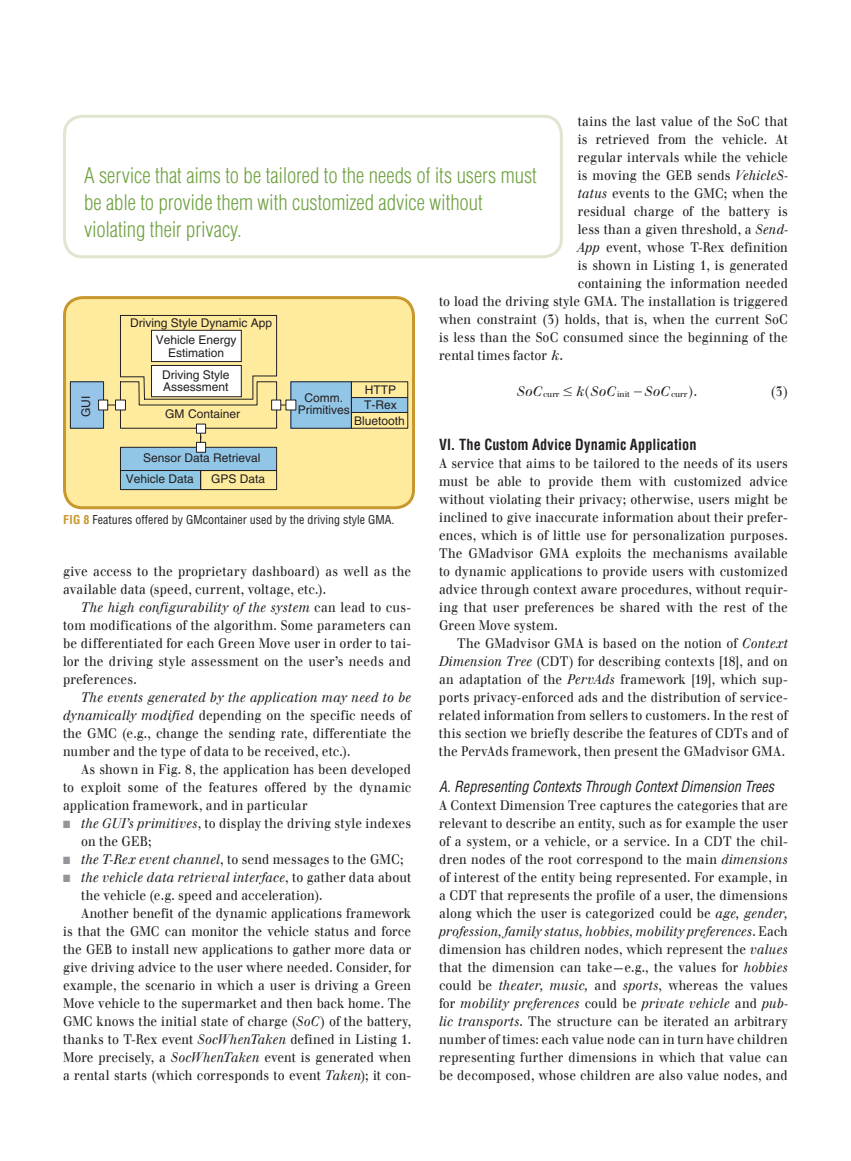
<style>
.page{position:relative;width:851px;height:1161px;background:#fff}
.page>*{position:absolute;margin:0;border:0;box-sizing:border-box;transform-origin:0 0}
.t1{font:300 condensed 21px/27px "Helvetica LT Std";letter-spacing:-.005em;color:#70a242}
.t2{font:italic condensed 15px "Helvetica LT Std";color:#231f20;scale:.95 1}
.t3{font:700 condensed 15px "Helvetica LT Std";letter-spacing:.005em;color:#231f20;scale:.95 1}
.t4{font:13.5px/18px "Walbaum Com";letter-spacing:.01em;color:#231f20;text-align:justify;scale:.9 1}
.t5{font:italic 13.5px "Walbaum Com";letter-spacing:.025em;color:#231f20;scale:.9 1}
.t6{font:italic 13.5px "Walbaum Com";letter-spacing:.025em;color:#231f20}
.t7{font:12.9px "MM Variable A";color:#231f20;scale:1.07 1}
.t8{font:12px/12px "Helvetica LT Std";color:#231f20;text-align:center}
.t9{font:condensed 12px "Helvetica LT Std";color:#231f20}
.t10{font:8.1px "Walbaum Com";letter-spacing:-.005em;color:#231f20}
.s1{font-style:italic}
.s2{font-family:"MM Relation";font-size:13.5px}
.s3{font-family:"MM Times Roman";font-size:13.5px}
.s4{font-style:italic;font-size:13.5px}
.s5{font-size:13.5px}
.s6{font-weight:700;color:#c8972e}
.s7{color:#939598}
.s8{font-style:normal}
</style>
<div class="page">
<div style="left:63px;top:115px;width:499px;height:143px;border:3px solid #dee6d0;border-radius:18px"></div>
<div style="left:64px;top:298px;width:349px;height:210px;background:#ffeb9e"></div>
<div style="left:70px;top:381px;width:33px;height:47px;background:#97c5e9"></div>
<div style="left:70px;top:381px;width:34px;height:48px;border:1px solid #231f20"></div>
<div style="left:120px;top:447px;width:156px;height:24px;background:#92c6e7"></div>
<div style="left:120px;top:447px;width:157px;height:24px;border:1px solid #231f20"></div>
<svg style="left:120px;top:470px;width:157px;height:20px;background:#b2c3af"></svg>
<svg style="left:98px;top:315px;width:310px;height:138px;background:#e6dca1"></svg>
<div style="left:151px;top:330px;width:90px;height:32px;background:#fff"></div>
<div style="left:151px;top:330px;width:91px;height:32px;border:1px solid #231f20"></div>
<div style="left:151px;top:365px;width:90px;height:32px;background:#fff"></div>
<div style="left:151px;top:365px;width:91px;height:32px;border:1px solid #231f20"></div>
<div style="left:63px;top:296px;width:352px;height:213px;border:3px solid #c8972e;border-radius:18px"></div>
<p class="t4" style="left:578px;top:112px;width:235px">tains the last value of the SoC that</p>
<p class="t4" style="left:578px;top:130px;width:235px">is retrieved from the vehicle. At</p>
<p class="t4" style="left:578px;top:148px;width:235px">regular intervals while the vehicle</p>
<p class="t4" style="left:578px;top:166px;width:235px">is moving the GEB sends <span class="s1">VehicleS-</span></p>
<p class="t4" style="left:578px;top:184px;width:235px"><span class="s1">tatus</span> events to the GMC; when the</p>
<p class="t4" style="left:578px;top:202px;width:235px">residual charge of the battery is</p>
<p class="t4" style="left:578px;top:220px;width:235px">less than a given threshold, a <span class="s1">Send-</span></p>
<p class="t4" style="left:578px;top:238px;width:235px"><span class="s1">App</span> event, whose T-Rex definition</p>
<p class="t4" style="left:578px;top:256px;width:235px">is shown in Listing 1, is generated</p>
<p class="t4" style="left:578px;top:274px;width:235px">containing the information needed</p>
<p class="t4" style="left:439px;top:292px;width:389px">to load the driving style GMA. The installation is triggered</p>
<p class="t4" style="left:439px;top:310px;width:389px">when constraint (3) holds, that is, when the current SoC</p>
<p class="t4" style="left:439px;top:328px;width:389px">is less than the SoC consumed since the beginning of the</p>
<p class="t4" style="left:439px;top:346px;width:139px">rental times factor <span class="s1">k</span>.</p>
<p class="t6" style="left:516px;top:383px;width:27px">SoC</p>
<p class="t6" style="left:576px;top:383px;width:10px">k</p>
<h1 class="t1" style="left:84px;top:161px;width:454px">A service that aims to be tailored to the needs of its users must be able to provide them with customized advice without violating their privacy.</h1>
<p class="t8" style="left:130px;top:317px;width:144px">Driving Style Dynamic App</p>
<p class="t8" style="left:156px;top:333px;width:82px;line-height:13.2px">Vehicle Energy<br>Estimation</p>
<p class="t8" style="left:162px;top:368px;width:69px;text-align:left">Driving Style<br>Assessment</p>
<p class="t8" style="left:364px;top:382px;width:34px;line-height:15.3px;text-align:left">HTTP<br>T-Rex</p>
<p class="t10" style="left:543px;top:389px;width:49px">curr <span class="s2">#</span> <sup>^</sup></p>
<p class="t7" style="left:687px;top:384px;width:6px">h</p>
<p class="t10" style="left:617px;top:389px;width:82px">init <span class="s3">-</span> <span class="s4">oC</span>curr <span class="s5">.</span></p>
<p class="t4" style="left:770px;top:382px;width:20px">(3)</p>
<p class="t3" style="left:439px;top:435px;width:272px">VI. The Custom Advice Dynamic Application</p>
<p class="t4" style="left:439px;top:454px;width:389px">A service that aims to be tailored to the needs of its users must be able to provide them with customized advice without violating their privacy; otherwise, users might be inclined to give inaccurate information about their prefer&shy;ences, which is of little use for personalization purposes.<br>The GMadvisor GMA exploits the mechanisms available to dynamic applications to provide users with customized advice through context aware procedures, without requir&shy;ing that user preferences be shared with the rest of the Green Move system.</p>
<p class="t4" style="left:439px;top:634px;width:389px;text-indent:18px">The GMadvisor GMA is based on the notion of <span class="s1">Context Dimension Tree</span> (CDT) for describing contexts [18], and on an adaptation of the <span class="s1">PervAds</span> framework [19], which sup&shy;ports privacy-enforced ads and the distribution of service&shy;related information from sellers to customers. In the rest of this section we briefly describe the features of CDTs and of the PervAds framework, then present the GMadvisor GMA.</p>
<p class="t2" style="left:439px;top:777px;width:354px">A. Representing Contexts Through Context Dimension Trees</p>
<p class="t4" style="left:439px;top:796px;width:389px">A Context Dimension Tree captures the categories that are relevant to describe an entity, such as for example the user of a system, or a vehicle, or a service. In a CDT the chil&shy;dren nodes of the root correspond to the main <span class="s1">dimensions </span>of interest of the entity being represented. For example, in a CDT that represents the profile of a user, the dimensions along which the user is categorized could be <span class="s1">age, gender, profession, family status, hobbies, mobility preferences</span>. Each dimension has children nodes, which represent the <span class="s1">values </span>that the dimension can take—e.g., the values for <span class="s1">hobbies </span>could be <span class="s1">theater, music,</span> and <span class="s1">sports</span>, whereas the values for <span class="s1">mobility preferences</span> could be <span class="s1">private vehicle</span> and <span class="s1">pub&shy;lic transports</span>. The structure can be iterated an arbitrary number of times: each value node can in turn have children representing further dimensions in which that value can be decomposed, whose children are also value nodes, and</p>
<p class="t6" style="left:590px;top:383px;width:27px">SoC</p>
<p class="t6" style="left:644px;top:383px;width:10px">S</p>
<p class="t8" style="left:298px;top:392px;width:53px">Comm.<br>Primitives</p>
<p class="t8" style="left:80px;top:417px;width:23px;rotate:-90deg">GUI</p>
<p class="t8" style="left:165px;top:408px;width:76px">GM Container</p>
<p class="t8" style="left:143px;top:452px;width:119px">Sensor Data Retrieval</p>
<p class="t8" style="left:354px;top:415px;width:52px">Bluetooth</p>
<p class="t8" style="left:126px;top:473px;width:70px">Vehicle Data</p>
<p class="t8" style="left:211px;top:473px;width:56px">GPS Data</p>
<p class="t9" style="left:63px;top:512px;width:333px"><span class="s6">Fig 8</span> Features offered by GMcontainer used by the driving style GMA.</p>
<p class="t4" style="left:63px;top:562px;width:388px">give access to the proprietary dashboard) as well as the available data (speed, current, voltage, etc.).</p>
<p class="t4" style="left:63px;top:598px;width:388px;text-indent:18px"><span class="s1">The high configurability of the system</span> can lead to cus&shy;tom modifications of the algorithm. Some parameters can be differentiated for each Green Move user in order to tai&shy;lor the driving style assessment on the user’s needs and preferences.</p>
<p class="t4" style="left:63px;top:688px;width:388px;text-indent:18px"><span class="s1">The events generated by the application may need to be dynamically modified</span> depending on the specific needs of the GMC (e.g., change the sending rate, differentiate the number and the type of data to be received, etc.).</p>
<p class="t4" style="left:63px;top:760px;width:388px;text-indent:18px">As shown in Fig. 8, the application has been developed to exploit some of the features offered by the dynamic application framework, and in particular</p>
<p class="t4" style="left:81px;top:814px;width:368px;text-indent:-18px"><span class="s7">■</span> <span class="s1">the GUI’s primitives</span>, to display the driving style indexes on the GEB;</p>
<p class="t4" style="left:63px;top:850px;width:379px"><span class="s7">■</span> <span class="s1">the T-Rex event channel</span>, to send messages to the GMC;</p>
<p class="t5" style="left:63px;top:869px;width:388px"><span class="s7">■</span> the vehicle data retrieval interface<span class="s8">, to gather data about</span></p>
<p class="t4" style="left:81px;top:886px;width:270px">the vehicle (e.g. speed and acceleration).</p>
<p class="t4" style="left:81px;top:904px;width:368px">Another benefit of the dynamic applications framework</p>
<p class="t4" style="left:63px;top:922px;width:388px">is that the GMC can monitor the vehicle status and force</p>
<p class="t4" style="left:63px;top:940px;width:388px">the GEB to install new applications to gather more data or</p>
<p class="t4" style="left:63px;top:958px;width:388px">give driving advice to the user where needed. Consider, for</p>
<p class="t4" style="left:63px;top:976px;width:388px">example, the scenario in which a user is driving a Green</p>
<p class="t4" style="left:63px;top:994px;width:388px">Move vehicle to the supermarket and then back home. The</p>
<p class="t4" style="left:63px;top:1012px;width:388px">GMC knows the initial state of charge (<span class="s1">SoC</span>) of the battery,</p>
<p class="t4" style="left:63px;top:1030px;width:388px">thanks to T-Rex event <span class="s1">SocWhenTaken</span> defined in Listing 1.</p>
<p class="t4" style="left:63px;top:1048px;width:388px">More precisely, a <span class="s1">SocWhenTaken</span> event is generated when</p>
<p class="t4" style="left:63px;top:1066px;width:388px">a rental starts (which corresponds to event <span class="s1">Taken</span>); it con-</p>
</div>
